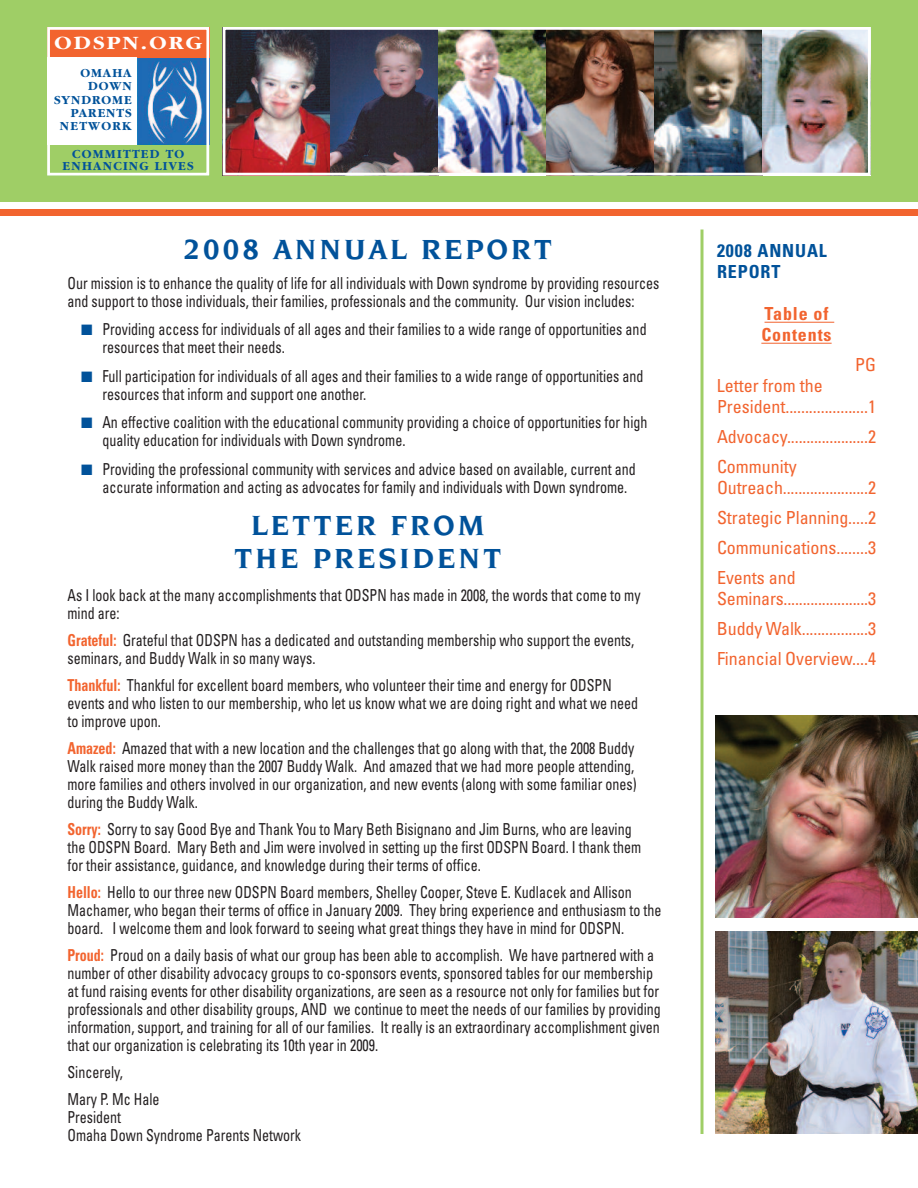
<style>
.page{position:relative;width:918px;height:1188px;background:#fff}
.page>*{position:absolute;margin:0;border:0;box-sizing:border-box;transform-origin:0 0}
.t1{font:700 30px/33px "Novarese";letter-spacing:.1em;color:#01529a;text-align:center}
.t2{font:700 19.5px "Garamond";letter-spacing:.1em;color:#fff;scale:1.15 1}
.t3{font:condensed 18px/30px "Univers";letter-spacing:-.005em;color:#f2642f}
.t4{font:700 condensed 18px/21px "Univers";letter-spacing:.05em;color:#01529a}
.t5{font:700 condensed 18px/21px "Univers";letter-spacing:.05em;color:#f2642f}
.t6{font:condensed 16.5px/18px "Univers";color:#231f20;scale:.85 1}
.t7{font:700 12.75px/13.2px "Garamond";letter-spacing:.075em;color:#01529a;text-align:right}
.t8{font:700 12.75px/12.3px "Garamond";letter-spacing:.1em;color:#01529a;text-align:center}
.s1{color:#01529a}
.s2{font-weight:700;color:#f2642f}
</style>
<div class="page">
<div style="left:0;top:0;width:918px;height:202px;background:#9fce66"></div>
<img style="left:716px;top:932px;width:202px;height:202px">
<img style="left:716px;top:716px;width:202px;height:202px">
<hr style="left:765px;top:322px;width:69px;height:1px;background:#f2642f">
<hr style="left:761px;top:343px;width:71px;height:1px;background:#f2642f">
<div style="left:0;top:209px;width:918px;height:7px;background:#f2642f"></div>
<svg style="left:700px;top:229px;width:4px;height:905px;background:#b6da8c"></svg>
<img style="left:136px;top:57px;width:69px;height:88px">
<div style="left:47px;top:27px;width:162px;height:30px;background:#f2642f"></div>
<div style="left:47px;top:57px;width:89px;height:88px;background:#fff"></div>
<div style="left:47px;top:27px;width:162px;height:149px;border:3px solid #fff"></div>
<img style="left:227px;top:31px;width:104px;height:141px">
<svg style="left:331px;top:31px;width:108px;height:141px;background:#464556"></svg>
<img style="left:439px;top:31px;width:108px;height:141px">
<img style="left:547px;top:31px;width:108px;height:141px">
<img style="left:655px;top:31px;width:108px;height:141px">
<img style="left:763px;top:31px;width:104px;height:141px">
<div style="left:223px;top:27px;width:648px;height:149px;border:3px solid #fff"></div>
<p class="t2" style="left:54px;top:30px;width:130px">ODSPN.ORG</p>
<p class="t7" style="left:54px;top:66px;width:79px">OMAHA<br>DOWN<br>SYNDROME<br>PARENTS<br>NETWORK</p>
<p class="t8" style="left:63px;top:147px;width:133px">COMMITTED TO<br>ENHANCING LIVES</p>
<h1 class="t1" style="left:184px;top:234px;width:370px">2008 ANNUAL REPORT</h1>
<p class="t6" style="left:68px;top:275px;width:698px">Our mission is to enhance the quality of life for all individuals with Down syndrome by providing resources and support to those individuals, their families, professionals and the community. Our vision includes:</p>
<p class="t6" style="left:103px;top:322px;width:642px;text-indent:-22px"><span class="s1">■</span> Providing access for individuals of all ages and their families to a wide range of opportunities and resources that meet their needs.</p>
<p class="t6" style="left:103px;top:368px;width:638px;text-indent:-22px"><span class="s1">■</span> Full participation for individuals of all ages and their families to a wide range of opportunities and resources that inform and support one another.</p>
<p class="t6" style="left:103px;top:415px;width:643px;text-indent:-22px"><span class="s1">■</span> An effective coalition with the educational community providing a choice of opportunities for high quality education for individuals with Down syndrome.</p>
<p class="t6" style="left:103px;top:461px;width:629px;text-indent:-22px"><span class="s1">■</span> Providing the professional community with services and advice based on available, current and accurate information and acting as advocates for family and individuals with Down syndrome.</p>
<h1 class="t1" style="left:234px;top:510px;width:269px">LETTER FROM<br>THE PRESIDENT</h1>
<p class="t6" style="left:68px;top:587px;width:676px">As I look back at the many accomplishments that ODSPN has made in 2008, the words that come to my mind are:</p>
<p class="t6" style="left:68px;top:632px;width:668px"><span class="s2">Grateful:</span> Grateful that ODSPN has a dedicated and outstanding membership who support the events, seminars, and Buddy Walk in so many ways.</p>
<p class="t6" style="left:68px;top:677px;width:673px"><span class="s2">Thankful:</span> Thankful for excellent board members, who volunteer their time and energy for ODSPN events and who listen to our membership, who let us know what we are doing right and what we need to improve upon.</p>
<p class="t6" style="left:68px;top:740px;width:671px"><span class="s2">Amazed:</span> Amazed that with a new location and the challenges that go along with that, the 2008 Buddy Walk raised more money than the 2007 Buddy Walk. And amazed that we had more people attending, more families and others involved in our organization, and new events (along with some familiar ones) during the Buddy Walk.</p>
<p class="t6" style="left:67px;top:821px;width:677px"><span class="s2">Sorry:</span> Sorry to say Good Bye and Thank You to Mary Beth Bisignano and Jim Burns, who are leaving the ODSPN Board. Mary Beth and Jim were involved in setting up the first ODSPN Board. I thank them for their assistance, guidance, and knowledge during their terms of office.</p>
<p class="t6" style="left:67px;top:884px;width:700px"><span class="s2">Hello:</span> Hello to our three new ODSPN Board members, Shelley Cooper, Steve E. Kudlacek and Allison<br>Machamer, who began their terms of office in January 2009. They bring experience and enthusiasm to the board. I welcome them and look forward to seeing what great things they have in mind for ODSPN.</p>
<p class="t6" style="left:67px;top:947px;width:700px"><span class="s2">Proud:</span> Proud on a daily basis of what our group has been able to accomplish. We have partnered with a number of other disability advocacy groups to co-sponsors events, sponsored tables for our membership at fund raising events for other disability organizations, are seen as a resource not only for families but for professionals and other disability groups, AND we continue to meet the needs of our families by providing information, support, and training for all of our families. It really is an extraordinary accomplishment given that our organization is celebrating its 10th year in 2009.</p>
<p class="t6" style="left:67px;top:1060px;width:110px;line-height:27px">Sincerely,<br>Mary P. Mc Hale</p>
<p class="t6" style="left:67px;top:1109px;width:276px">President<br>Omaha Down Syndrome Parents Network</p>
<p class="t4" style="left:717px;top:242px;width:111px">2008 ANNUAL<br>REPORT</p>
<p class="t5" style="left:761px;top:305px;width:72px">Table of<br>Contents</p>
<p class="t3" style="left:855px;top:352px;width:22px">PG</p>
<p class="t3" style="left:717px;top:377px;width:160px;line-height:21px">Letter from the<br>President.....................1</p>
<p class="t3" style="left:717px;top:424px;width:160px">Advocacy.....................2<br>Community</p>
<p class="t3" style="left:717px;top:475px;width:161px;text-align:justify">Outreach......................2<br>Strategic Planning.....2<br>Communications........3<br>Events and</p>
<p class="t3" style="left:717px;top:586px;width:161px;text-align:justify">Seminars......................3<br>Buddy Walk.................3<br>Financial Overview....4</p>
</div>
